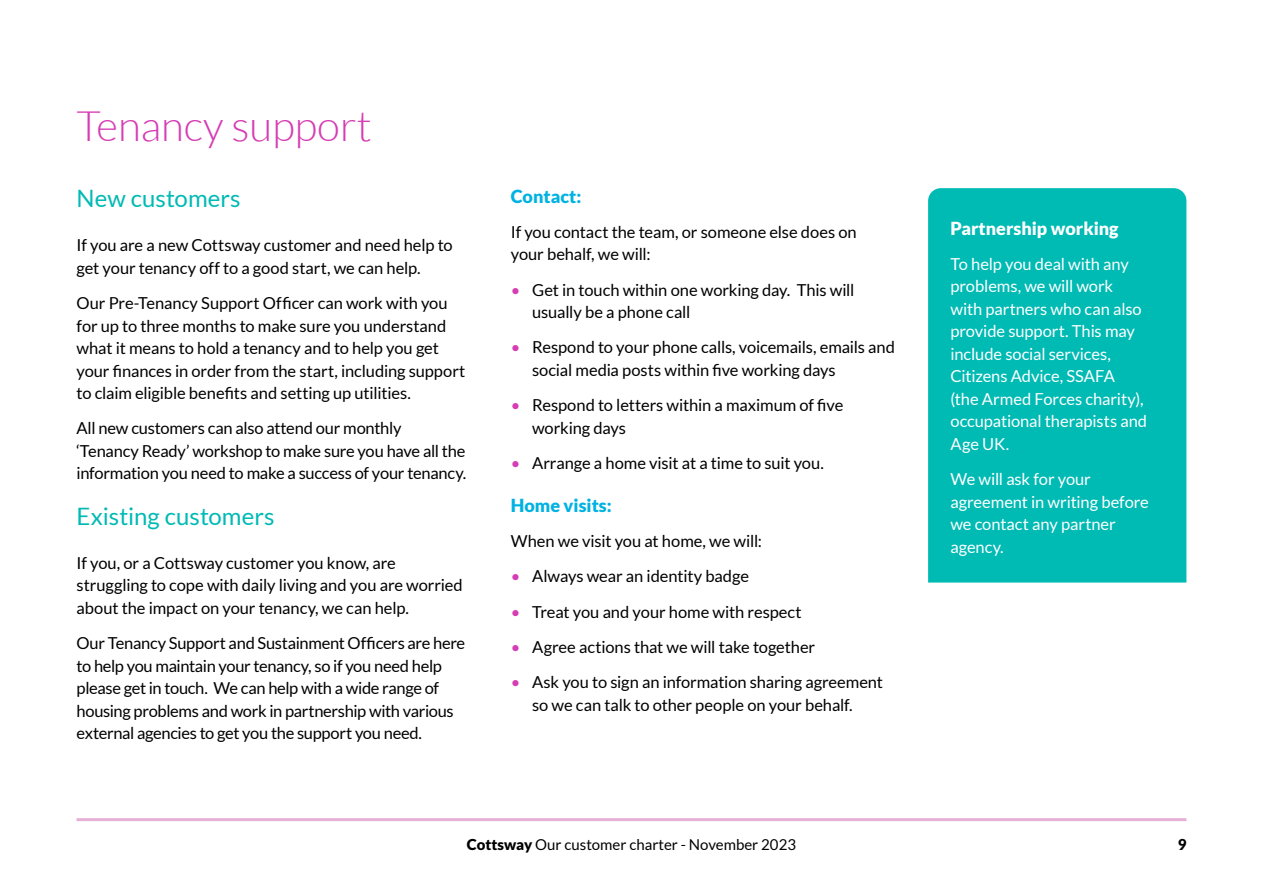
<style>
.page{position:relative;width:1263px;height:893px;background:#fff}
.page>*{position:absolute;margin:0;border:0;box-sizing:border-box;transform-origin:0 0}
.t1{font:300 42px "Lato";color:#d63cb3}
.t2{font:24px "Lato";color:#00bab4}
.t3{font:900 18px "Lato";color:#00b2e2}
.t4{font:900 18px "Lato";color:#fff}
.t5{font:16.5px/22.5px "Lato";letter-spacing:-.01em;color:#000}
.t6{font:16.5px/22.5px "Lato";letter-spacing:-.005em;color:#fff}
.t7{font:15px "Lato";color:#000}
.t8{font:900 15px "Lato";color:#000}
.s1{color:#d63cb3}
.s2{font-weight:900}
</style>
<div class="page">
<hr style="left:77px;top:818px;width:1109px;height:3px;background:#e7b0d7">
<div style="left:928px;top:188px;width:258px;height:395px;background:#00bab4"></div>
<h1 class="t1" style="left:77px;top:104px;width:297px">Tenancy support</h1>
<h2 class="t2" style="left:77px;top:185px;width:166px">New customers</h2>
<p class="t5" style="left:77px;top:234px;width:378px">If you are a new Cottsway customer and need help to get your tenancy off to a good start, we can help.</p>
<p class="t5" style="left:77px;top:292px;width:390px">Our Pre-Tenancy Support Officer can work with you for up to three months to make sure you understand what it means to hold a tenancy and to help you get your finances in order from the start, including support to claim eligible benefits and setting up utilities.</p>
<p class="t5" style="left:77px;top:417px;width:391px">All new customers can also attend our monthly ‘Tenancy Ready’ workshop to make sure you have all the information you need to make a success of your tenancy.</p>
<h2 class="t2" style="left:77px;top:503px;width:200px">Existing customers</h2>
<p class="t5" style="left:77px;top:551px;width:388px">If you, or a Cottsway customer you know, are struggling to cope with daily living and you are worried about the impact on your tenancy, we can help.</p>
<p class="t5" style="left:77px;top:632px;width:390px">Our Tenancy Support and Sustainment Officers are here to help you maintain your tenancy, so if you need help please get in touch. We can help with a wide range of housing problems and work in partnership with various external agencies to get you the support you need.</p>
<p class="t3" style="left:511px;top:186px;width:72px">Contact:</p>
<p class="t5" style="left:511px;top:221px;width:347px">If you contact the team, or someone else does on your behalf, we will:</p>
<p class="t5" style="left:532px;top:278px;width:324px;text-indent:-21px"><span class="s1">•</span> Get in touch within one working day. This will usually be a phone call</p>
<p class="t5" style="left:532px;top:336px;width:364px;text-indent:-21px"><span class="s1">•</span> Respond to your phone calls, voicemails, emails and social media posts within five working days</p>
<p class="t5" style="left:532px;top:394px;width:313px;text-indent:-21px"><span class="s1">•</span> Respond to letters within a maximum of five working days</p>
<p class="t5" style="left:511px;top:452px;width:315px"><span class="s1">•</span> Arrange a home visit at a time to suit you.</p>
<p class="t3" style="left:511px;top:495px;width:103px">Home visits:</p>
<p class="t5" style="left:511px;top:530px;width:253px">When we visit you at home, we will:</p>
<p class="t5" style="left:511px;top:565px;width:240px"><span class="s1">•</span> Always wear an identity badge</p>
<p class="t5" style="left:511px;top:600px;width:292px"><span class="s1">•</span> Treat you and your home with respect</p>
<p class="t5" style="left:511px;top:635px;width:306px"><span class="s1">•</span> Agree actions that we will take together</p>
<p class="t5" style="left:511px;top:671px;width:374px;text-align:center"><span class="s1">•</span> Ask you to sign an information sharing agreement so we can talk to other people on your behalf.</p>
<p class="t4" style="left:950px;top:217px;width:170px">Partnership working</p>
<p class="t6" style="left:950px;top:252px;width:198px">To help you deal with any problems, we will work with partners who can also provide support. This may include social services,<br>Citizens Advice, SSAFA (the Armed Forces charity), occupational therapists and<br>Age UK.</p>
<p class="t6" style="left:950px;top:468px;width:200px">We will ask for your agreement in writing before we contact any partner agency.</p>
<p class="t7" style="left:467px;top:836px;width:331px"><span class="s2">Cottsway</span> Our customer charter - November 2023</p>
<p class="t8" style="left:1178px;top:836px;width:10px">9</p>
</div>
